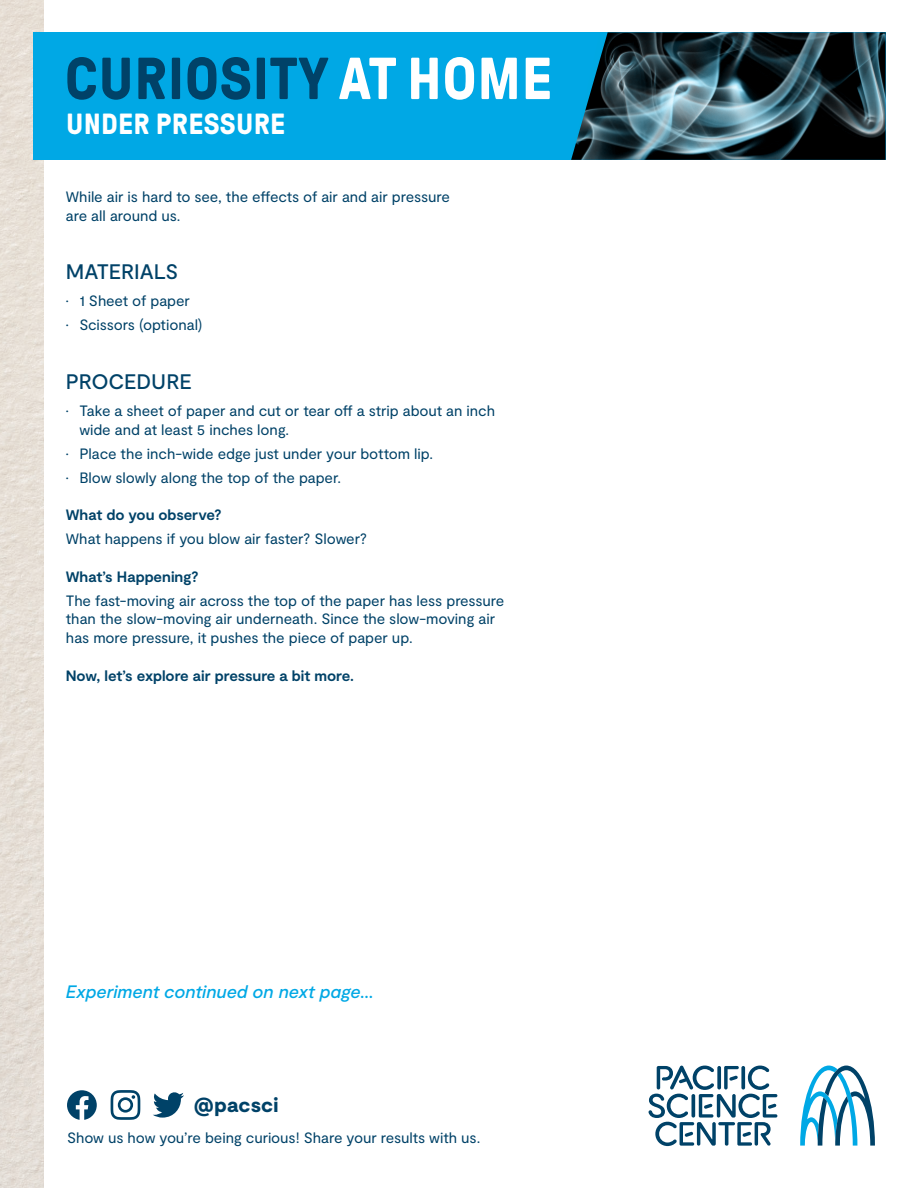
<style>
.page{position:relative;width:918px;height:1188px;background:#fff}
.page>*{position:absolute;margin:0;border:0;box-sizing:border-box;transform-origin:0 0}
.t1{font:700 59.1px "GT Pressura";letter-spacing:.01em;color:#004268}
.t2{font:700 29.1px "GT Pressura";letter-spacing:.01em;color:#fff}
.t3{font:500 21px "Moderat";letter-spacing:-.005em;color:#004268}
.t4{font:900 20.4px "Moderat";letter-spacing:.01em;color:#004268}
.t5{font:italic 500 18px "Moderat";letter-spacing:-.005em;color:#00a8e5}
.t6{font:15px/18.8px "Moderat";letter-spacing:-.005em;color:#004268}
.t7{font:700 15px "Moderat";letter-spacing:-.005em;color:#004268}
.s1{color:#fff}
</style>
<div class="page">
<img style="left:0;top:0;width:44px;height:1188px">
<div style="left:33px;top:32px;width:853px;height:128px;background:#00a8e5"></div>
<svg style="left:571px;top:32px;width:315px;height:128px;background:#2d4d59"></svg>
<svg style="left:800px;top:1066px;width:75px;height:80px"></svg>
<svg style="left:648px;top:1065px;width:129px;height:81px"></svg>
<svg style="left:153px;top:1092px;width:31px;height:26px"></svg>
<svg style="left:111px;top:1090px;width:29px;height:30px"></svg>
<svg style="left:67px;top:1090px;width:30px;height:30px"></svg>
<h1 class="t1" style="left:65px;top:47px;width:489px">CURIOSITY <span class="s1">AT HOME</span></h1>
<h2 class="t2" style="left:66px;top:108px;width:221px">UNDER PRESSURE</h2>
<p class="t6" style="left:66px;top:188px;width:386px">While air is hard to see, the effects of air and air pressure are all around us.</p>
<h3 class="t3" style="left:66px;top:260px;width:114px">MATERIALS</h3>
<p class="t6" style="left:66px;top:292px;width:125px">• 1 Sheet of paper</p>
<p class="t6" style="left:66px;top:316px;width:138px">• Scissors (optional)</p>
<h3 class="t3" style="left:66px;top:369px;width:127px">PROCEDURE</h3>
<p class="t6" style="left:79px;top:402px;width:417px;text-indent:-14px">• Take a sheet of paper and cut or tear off a strip about an inch wide and at least 5 inches long.</p>
<p class="t6" style="left:66px;top:444px;width:369px">• Place the inch-wide edge just under your bottom lip.</p>
<p class="t6" style="left:66px;top:468px;width:277px">• Blow slowly along the top of the paper.</p>
<p class="t7" style="left:66px;top:506px;width:157px">What do you observe?</p>
<p class="t6" style="left:66px;top:530px;width:303px">What happens if you blow air faster? Slower?</p>
<p class="t7" style="left:66px;top:568px;width:134px">What’s Happening?</p>
<p class="t6" style="left:66px;top:591px;width:440px">The fast-moving air across the top of the paper has less pressure than the slow-moving air underneath. Since the slow-moving air has more pressure, it pushes the piece of paper up.</p>
<p class="t7" style="left:66px;top:667px;width:290px">Now, let’s explore air pressure a bit more.</p>
<p class="t5" style="left:66px;top:981px;width:309px">Experiment continued on next page...</p>
<h3 class="t4" style="left:194px;top:1093px;width:86px">@pacsci</h3>
<p class="t6" style="left:67px;top:1129px;width:415px">Show us how you’re being curious! Share your results with us.</p>
</div>
